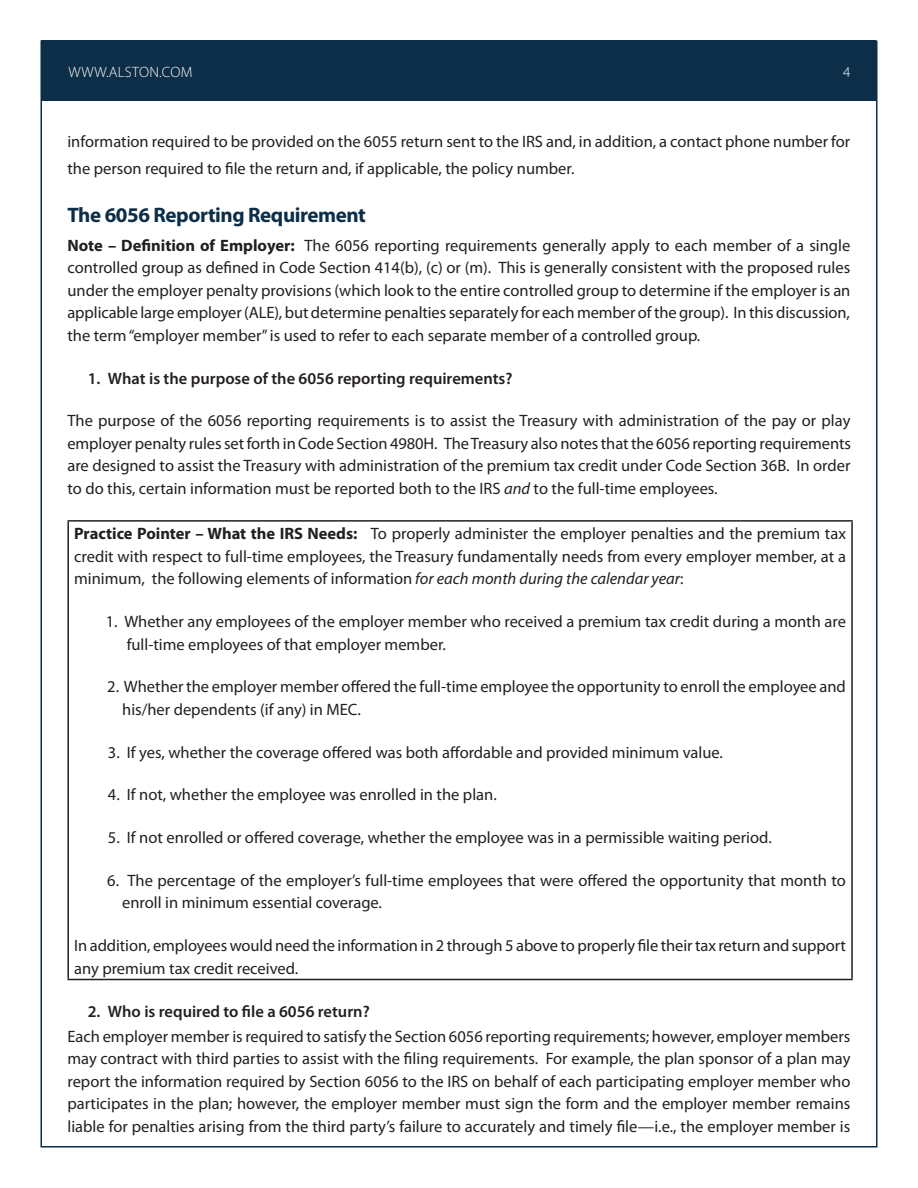
<style>
.page{position:relative;width:918px;height:1188px;background:#fff}
.page>*{position:absolute;margin:0;border:0;box-sizing:border-box;transform-origin:0 0}
.Head{font:700 21px "Myriad Pro";letter-spacing:-.02em;color:#0c2e48}
.Body_Text{font:16.5px/22.5px "Myriad Pro";color:#231f20}
.t1{font:600 16.5px "Myriad Pro";color:#231f20}
.t2{font:300 15px "Myriad Pro";letter-spacing:.02em;color:#fff}
.s1{font-weight:700}
.s2{font-style:italic}
</style>
<div class="page">
<div style="left:42px;top:40px;width:834px;height:61px;background:#0c2e48"></div>
<hr style="left:67px;top:520px;width:786px;height:2px;background:#231f20">
<hr style="left:67px;top:522px;width:2px;height:457px;background:#231f20">
<hr style="left:851px;top:522px;width:2px;height:457px;background:#231f20">
<hr style="left:67px;top:979px;width:786px;height:1px;background:#231f20">
<p class="t2" style="left:68px;top:63px;width:126px">WWW.ALSTON.COM</p>
<p class="t2" style="left:843px;top:63px;width:9px">4</p>
<p class="Body_Text" style="left:67px;top:128px;width:784px;line-height:27px">information required to be provided on the 6055 return sent to the IRS and, in addition, a contact phone number for the person required to file the return and, if applicable, the policy number.</p>
<p class="Head" style="left:67px;top:201px;width:300px">The 6056 Reporting Requirement</p>
<p class="Body_Text" style="left:67px;top:234px;width:785px;text-align:justify"><span class="s1">Note – Definition of Employer:</span> The 6056 reporting requirements generally apply to each member of a single controlled group as defined in Code Section 414(b), (c) or (m). This is generally consistent with the proposed rules under the employer penalty provisions (which look to the entire controlled group to determine if the employer is an applicable large employer (ALE), but determine penalties separately for each member of the group). In this discussion, the term “employer member” is used to refer to each separate member of a controlled group.</p>
<p class="t1" style="left:88px;top:368px;width:426px">1. What is the purpose of the 6056 reporting requirements?</p>
<p class="Body_Text" style="left:67px;top:409px;width:785px;text-align:justify">The purpose of the 6056 reporting requirements is to assist the Treasury with administration of the pay or play employer penalty rules set forth in Code Section 4980H. The Treasury also notes that the 6056 reporting requirements are designed to assist the Treasury with administration of the premium tax credit under Code Section 36B. In order to do this, certain information must be reported both to the IRS <span class="s2">and</span> to the full-time employees.</p>
<p class="Body_Text" style="left:74px;top:522px;width:773px;text-align:justify"><span class="s1">Practice Pointer – What the IRS Needs:</span> To properly administer the employer penalties and the premium tax credit with respect to full-time employees, the Treasury fundamentally needs from every employer member, at a minimum, the following elements of information <span class="s2">for each month during the calendar year</span>:</p>
<p class="Body_Text" style="left:127px;top:610px;width:721px;text-indent:-21px">1. Whether any employees of the employer member who received a premium tax credit during a month are full-time employees of that employer member.</p>
<p class="Body_Text" style="left:122px;top:675px;width:725px;text-indent:-15px">2. Whether the employer member offered the full-time employee the opportunity to enroll the employee and his/her dependents (if any) in MEC.</p>
<p class="Body_Text" style="left:108px;top:740px;width:616px">3. If yes, whether the coverage offered was both affordable and provided minimum value.</p>
<p class="Body_Text" style="left:108px;top:783px;width:390px">4. If not, whether the employee was enrolled in the plan.</p>
<p class="Body_Text" style="left:108px;top:826px;width:665px">5. If not enrolled or offered coverage, whether the employee was in a permissible waiting period.</p>
<p class="Body_Text" style="left:122px;top:869px;width:725px;text-indent:-15px">6. The percentage of the employer’s full-time employees that were offered the opportunity that month to enroll in minimum essential coverage.</p>
<p class="Body_Text" style="left:74px;top:934px;width:773px">In addition, employees would need the information in 2 through 5 above to properly file their tax return and support any premium tax credit received.</p>
<p class="t1" style="left:88px;top:1001px;width:284px">2. Who is required to file a 6056 return?</p>
<p class="Body_Text" style="left:67px;top:1025px;width:785px;text-align:justify">Each employer member is required to satisfy the Section 6056 reporting requirements; however, employer members may contract with third parties to assist with the filing requirements. For example, the plan sponsor of a plan may report the information required by Section 6056 to the IRS on behalf of each participating employer member who participates in the plan; however, the employer member must sign the form and the employer member remains liable for penalties arising from the third party’s failure to accurately and timely file—i.e., the employer member is</p>
</div>
